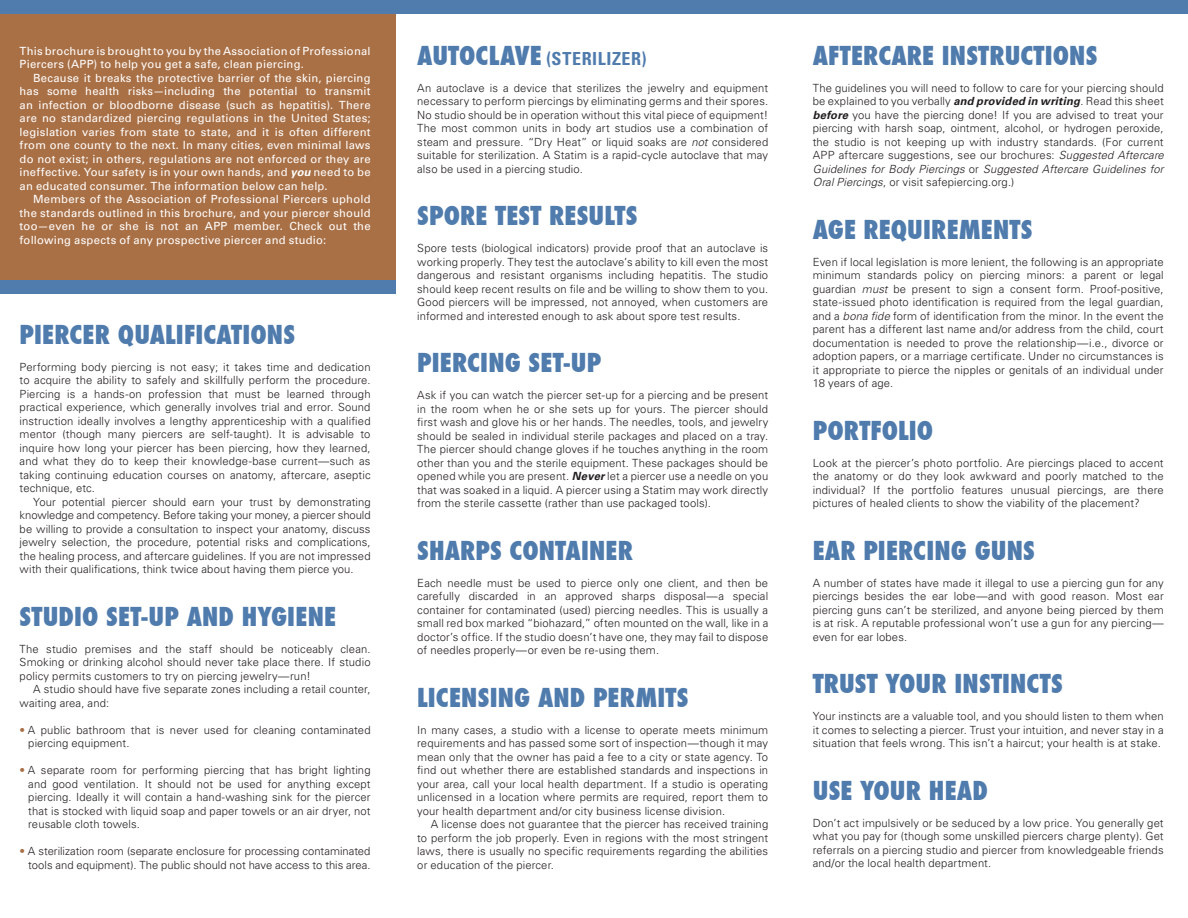
<style>
.page{position:relative;width:1188px;height:918px;background:#fff}
.page>*{position:absolute;margin:0;border:0;box-sizing:border-box;transform-origin:0 0}
.t1{font:800 condensed 25.5px "Futura";letter-spacing:.005em;color:#4f7bad}
.t2{font:700 condensed 18px "Univers LT Std";letter-spacing:.035em;color:#4f7bad}
.t3{font:300 11.25px/13.5px "Univers LT Std";letter-spacing:.01em;color:#231f20;text-align:justify}
.t4{font:11.25px/13.5px "Univers LT Std";letter-spacing:.02em;color:#fff;text-align:justify}
.s1{font-weight:700;font-style:italic}
.s2{color:#a97046}
.s3{font-family:"Futura";font-weight:800;font-size:25.5px}
.s4{font-style:italic}
</style>
<div class="page">
<div style="left:0;top:0;width:396px;height:284px;background:#a97046"></div>
<div style="left:0;top:0;width:1188px;height:14px;background:#4f7bad"></div>
<div style="left:0;top:280px;width:396px;height:14px;background:#4f7bad"></div>
<p class="t4" style="left:20px;top:44px;width:352px">This brochure is brought to you by the Association of Professional<br>Piercers (APP) to help you get a safe, clean piercing.</p>
<p class="t4" style="left:20px;top:71px;width:353px;text-indent:14px">Because it breaks the protective barrier of the skin, piercing has some health risks—including the potential to transmit an infection or bloodborne disease (such as hepatitis). There are no standardized piercing regulations in the United States; legislation varies from state to state, and it is often different from one county to the next. In many cities, even minimal laws do not exist; in others, regulations are not enforced or they are ineffective. Your safety is in your own hands, and <span class="s1">you</span> need to be an educated consumer. The information below can help.</p>
<p class="t4" style="left:20px;top:192px;width:353px;text-indent:14px">Members of the Association of Professional Piercers uphold the standards outlined in this brochure, and your piercer should too—even he or she is not an APP member. Check out the following aspects of any prospective piercer and studio:</p>
<h1 class="t1" style="left:20px;top:317px;width:277px">PIERCER QUALIFICATIONS</h1>
<p class="t3" style="left:20px;top:360px;width:353px">Performing body piercing is not easy; it takes time and dedication to acquire the ability to safely and skillfully perform the procedure.<br>Piercing is a hands-on profession that must be learned through practical experience, which generally involves trial and error. Sound instruction ideally involves a lengthy apprenticeship with a qualified mentor (though many piercers are self-taught). It is advisable to inquire how long your piercer has been piercing, how they learned, and what they do to keep their knowledge-base current—such as taking continuing education courses on anatomy, aftercare, aseptic technique, etc.</p>
<p class="t3" style="left:20px;top:495px;width:352px;text-indent:14px">Your potential piercer should earn your trust by demonstrating knowledge and competency. Before taking your money, a piercer should be willing to provide a consultation to inspect your anatomy, discuss jewelry selection, the procedure, potential risks and complications, the healing process, and aftercare guidelines. If you are not impressed with their qualifications, think twice about having them pierce you.</p>
<h1 class="t1" style="left:20px;top:599px;width:318px">STUDIO SET-UP AND HYGIENE</h1>
<p class="t3" style="left:20px;top:642px;width:352px">The studio premises and the staff should be noticeably clean.<br>Smoking or drinking alcohol should never take place there. If studio policy permits customers to try on piercing jewelry—run!</p>
<p class="t3" style="left:20px;top:682px;width:352px;text-indent:14px">A studio should have five separate zones including a retail counter, waiting area, and:</p>
<p class="t3" style="left:28px;top:723px;width:344px;text-indent:-9px"><span class="s2">•</span> A public bathroom that is never used for cleaning contaminated piercing equipment.</p>
<p class="t3" style="left:28px;top:763px;width:344px;text-indent:-9px"><span class="s2">•</span> A separate room for performing piercing that has bright lighting and good ventilation. It should not be used for anything except piercing. Ideally it will contain a hand-washing sink for the piercer that is stocked with liquid soap and paper towels or an air dryer, not reusable cloth towels.</p>
<p class="t3" style="left:20px;top:844px;width:352px;text-align:right"><span class="s2">•</span> A sterilization room (separate enclosure for processing contaminated tools and equipment). The public should not have access to this area.</p>
<h2 class="t2" style="left:417px;top:47px;width:231px"><span class="s3">AUTOCLAVE</span> (STERILIZER)</h2>
<p class="t3" style="left:417px;top:81px;width:352px">An autoclave is a device that sterilizes the jewelry and equipment necessary to perform piercings by eliminating germs and their spores.<br>No studio should be in operation without this vital piece of equipment!<br>The most common units in body art studios use a combination of steam and pressure. “Dry Heat” or liquid soaks are <span class="s4">not</span> considered suitable for sterilization. A Statim is a rapid-cycle autoclave that may also be used in a piercing studio.</p>
<h1 class="t1" style="left:417px;top:198px;width:222px">SPORE TEST RESULTS</h1>
<p class="t3" style="left:417px;top:241px;width:352px">Spore tests (biological indicators) provide proof that an autoclave is working properly. They test the autoclave’s ability to kill even the most dangerous and resistant organisms including hepatitis. The studio should keep recent results on file and be willing to show them to you.<br>Good piercers will be impressed, not annoyed, when customers are informed and interested enough to ask about spore test results.</p>
<h1 class="t1" style="left:417px;top:345px;width:184px">PIERCING SET-UP</h1>
<p class="t3" style="left:417px;top:388px;width:353px">Ask if you can watch the piercer set-up for a piercing and be present in the room when he or she sets up for yours. The piercer should first wash and glove his or her hands. The needles, tools, and jewelry should be sealed in individual sterile packages and placed on a tray.<br>The piercer should change gloves if he touches anything in the room other than you and the sterile equipment. These packages should be opened while you are present. <span class="s1">Never</span> let a piercer use a needle on you that was soaked in a liquid. A piercer using a Statim may work directly from the sterile cassette (rather than use packaged tools).</p>
<h1 class="t1" style="left:417px;top:533px;width:217px">SHARPS CONTAINER</h1>
<p class="t3" style="left:417px;top:576px;width:353px">Each needle must be used to pierce only one client, and then be carefully discarded in an approved sharps disposal—a special container for contaminated (used) piercing needles. This is usually a small red box marked “biohazard,” often mounted on the wall, like in a doctor’s office. If the studio doesn’t have one, they may fail to dispose of needles properly—or even be re-using them.</p>
<h1 class="t1" style="left:417px;top:680px;width:273px">LICENSING AND PERMITS</h1>
<p class="t3" style="left:417px;top:723px;width:352px">In many cases, a studio with a license to operate meets minimum requirements and has passed some sort of inspection—though it may mean only that the owner has paid a fee to a city or state agency. To find out whether there are established standards and inspections in your area, call your local health department. If a studio is operating unlicensed in a location where permits are required, report them to your health department and/or city business license division.</p>
<p class="t3" style="left:417px;top:817px;width:353px;text-indent:14px">A license does not guarantee that the piercer has received training to perform the job properly. Even in regions with the most stringent laws, there is usually no specific requirements regarding the abilities or education of the piercer.</p>
<h1 class="t1" style="left:813px;top:38px;width:286px">AFTERCARE INSTRUCTIONS</h1>
<p class="t3" style="left:813px;top:81px;width:352px">The guidelines you will need to follow to care for your piercing should be explained to you verbally <span class="s1">and provided in writing</span>. Read this sheet <span class="s1">before</span> you have the piercing done! If you are advised to treat your piercing with harsh soap, ointment, alcohol, or hydrogen peroxide, the studio is not keeping up with industry standards. (For current APP aftercare suggestions, see our brochures: <span class="s4">Suggested Aftercare Guidelines for Body Piercings</span> or <span class="s4">Suggested Aftercare Guidelines for Oral Piercings</span>, or visit safepiercing.org.)</p>
<h1 class="t1" style="left:813px;top:212px;width:221px">AGE REQUIREMENTS</h1>
<p class="t3" style="left:813px;top:255px;width:353px">Even if local legislation is more lenient, the following is an appropriate minimum standards policy on piercing minors: a parent or legal guardian <span class="s4">must</span> be present to sign a consent form. Proof-positive, state-issued photo identification is required from the legal guardian, and a <span class="s4">bona fide</span> form of identification from the minor. In the event the parent has a different last name and/or address from the child, court documentation is needed to prove the relationship—i.e., divorce or adoption papers, or a marriage certificate. Under no circumstances is it appropriate to pierce the nipples or genitals of an individual under 18 years of age.</p>
<h1 class="t1" style="left:813px;top:413px;width:122px">PORTFOLIO</h1>
<p class="t3" style="left:813px;top:456px;width:352px">Look at the piercer’s photo portfolio. Are piercings placed to accent the anatomy or do they look awkward and poorly matched to the individual? If the portfolio features unusual piercings, are there pictures of healed clients to show the viability of the placement?</p>
<h1 class="t1" style="left:813px;top:533px;width:224px">EAR PIERCING GUNS</h1>
<p class="t3" style="left:813px;top:576px;width:353px">A number of states have made it illegal to use a piercing gun for any piercings besides the ear lobe—and with good reason. Most ear piercing guns can’t be sterilized, and anyone being pierced by them is at risk. A reputable professional won’t use a gun for any piercing— even for ear lobes.</p>
<h1 class="t1" style="left:813px;top:666px;width:252px">TRUST YOUR INSTINCTS</h1>
<p class="t3" style="left:813px;top:709px;width:352px">Your instincts are a valuable tool, and you should listen to them when it comes to selecting a piercer. Trust your intuition, and never stay in a situation that feels wrong. This isn’t a haircut; your health is at stake.</p>
<h1 class="t1" style="left:813px;top:773px;width:177px">USE YOUR HEAD</h1>
<p class="t3" style="left:813px;top:816px;width:352px">Don’t act impulsively or be seduced by a low price. You generally get what you pay for (though some unskilled piercers charge plenty). Get referrals on a piercing studio and piercer from knowledgeable friends and/or the local health department.</p>
</div>
